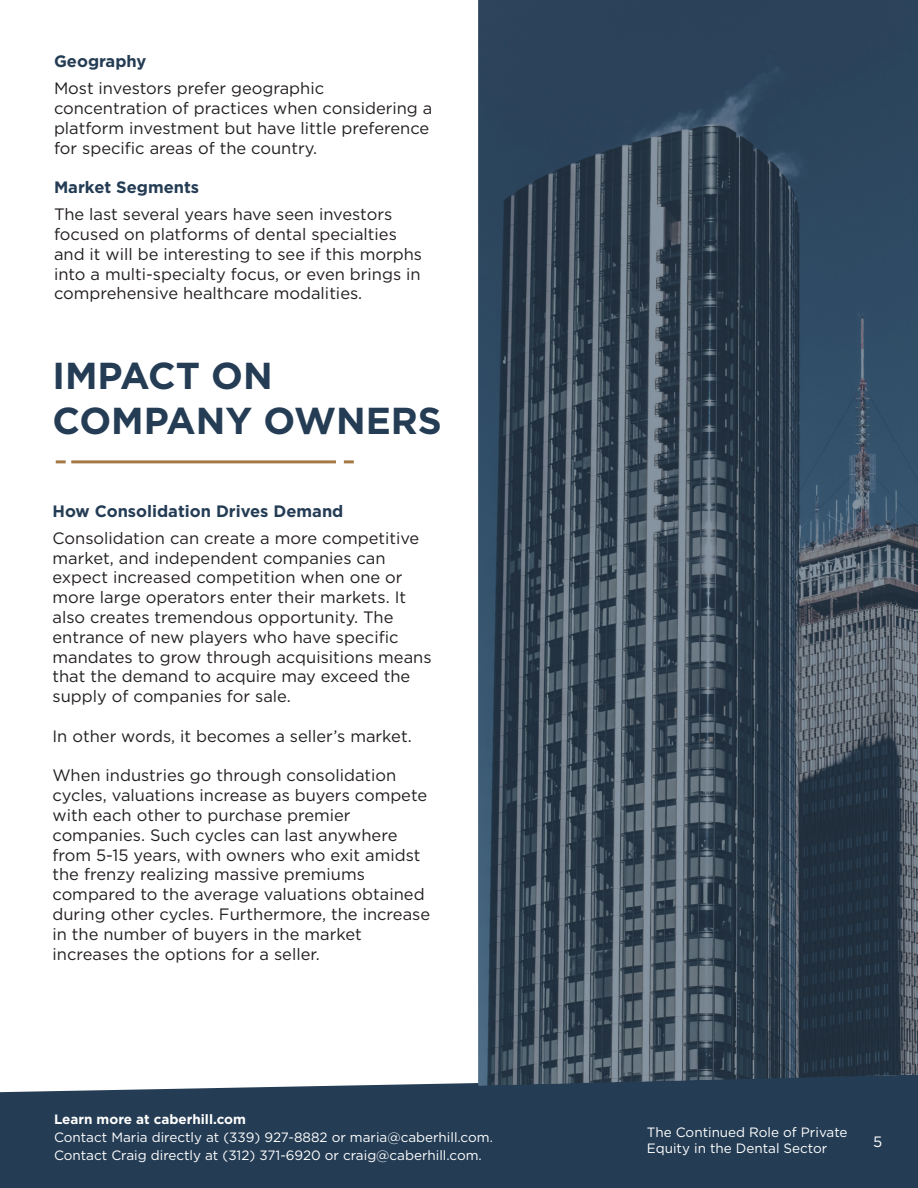
<style>
.page{position:relative;width:918px;height:1188px;background:#fff}
.page>*{position:absolute;margin:0;border:0;box-sizing:border-box;transform-origin:0 0}
.t1{font:700 37.5px/45px "Gotham";color:#243c54}
.t2{font:16.5px/19.8px "Gotham";color:#231f20}
.t3{font:700 16.5px "Gotham";color:#243c54}
.t4{font:15px "Gotham";color:#fff}
.t5{font:13.5px/16.2px "Gotham";color:#fff}
.t6{font:700 13.5px "Gotham";color:#fff}
</style>
<div class="page">
<div style="left:0;top:1083px;width:918px;height:105px;background:#243c54"></div>
<hr style="left:71px;top:460px;width:265px;height:3px;background:#a47944">
<svg style="left:56px;top:460px;width:10px;height:3px"></svg>
<svg style="left:344px;top:460px;width:10px;height:3px"></svg>
<svg style="left:478px;top:0;width:440px;height:1086px;background:#3a4b5b"></svg>
<p class="t3" style="left:54px;top:50px;width:94px">Geography</p>
<p class="t2" style="left:54px;top:78px;width:380px">Most investors prefer geographic concentration of practices when considering a platform investment but have little preference for specific areas of the country.</p>
<p class="t3" style="left:54px;top:176px;width:147px">Market Segments</p>
<p class="t2" style="left:54px;top:204px;width:370px">The last several years have seen investors focused on platforms of dental specialties and it will be interesting to see if this morphs into a multi-specialty focus, or even brings in comprehensive healthcare modalities.</p>
<p class="t1" style="left:52px;top:353px;width:391px">IMPACT ON<br>COMPANY OWNERS</p>
<p class="t3" style="left:52px;top:500px;width:292px">How Consolidation Drives Demand</p>
<p class="t2" style="left:52px;top:528px;width:381px">Consolidation can create a more competitive market, and independent companies can expect increased competition when one or more large operators enter their markets. It also creates tremendous opportunity. The entrance of new players who have specific mandates to grow through acquisitions means that the demand to acquire may exceed the supply of companies for sale.</p>
<p class="t2" style="left:52px;top:726px;width:361px">In other words, it becomes a seller’s market.</p>
<p class="t2" style="left:52px;top:765px;width:379px">When industries go through consolidation cycles, valuations increase as buyers compete with each other to purchase premier companies. Such cycles can last anywhere from 5-15 years, with owners who exit amidst the frenzy realizing massive premiums compared to the average valuations obtained during other cycles. Furthermore, the increase in the number of buyers in the market increases the options for a seller.</p>
<p class="t6" style="left:54px;top:1110px;width:193px">Learn more at caberhill.com</p>
<p class="t5" style="left:54px;top:1128px;width:441px;line-height:18px">Contact Maria directly at (339) 927-8882 or maria@caberhill.com.<br>Contact Craig directly at (312) 371-6920 or craig@caberhill.com.</p>
<p class="t5" style="left:647px;top:1124px;width:202px">The Continued Role of Private<br>Equity in the Dental Sector</p>
<p class="t4" style="left:873px;top:1132px;width:11px">5</p>
</div>
